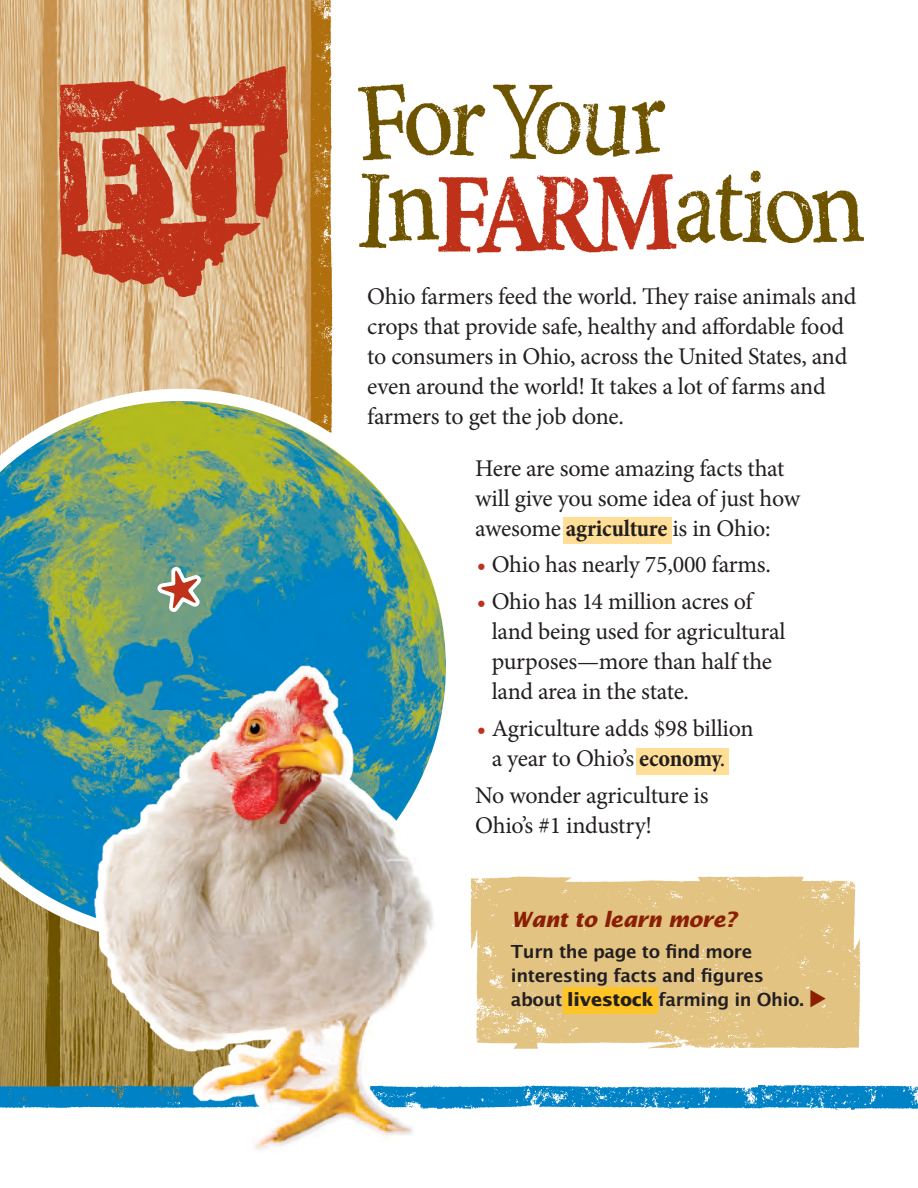
<style>
.page{position:relative;width:918px;height:1188px;background:#fff}
.page>*{position:absolute;margin:0;border:0;box-sizing:border-box;transform-origin:0 0}
.t1{font:24px/30px "Minion Pro";letter-spacing:-.015em;color:#231f20}
.t2{font:italic 700 21px "Lucida Sans";letter-spacing:-.02em;color:#8a1f03}
.t3{font:600 18px/24px "Lucida Sans";letter-spacing:-.02em;color:#231f20}
.s1{font-weight:700;font-stretch:condensed}
.s2{color:#c0311a}
.s3{font-weight:700}
.s4{color:#8a1f03}
</style>
<div class="page">
<img style="left:0;top:0;width:307px;height:1084px">
<img style="left:307px;top:0;width:26px;height:389px">
<svg style="left:0;top:389px;width:446px;height:555px;background:#71a894"></svg>
<img style="left:0;top:1084px;width:758px;height:26px">
<img style="left:758px;top:1084px;width:160px;height:27px">
<div style="left:563px;top:517px;width:108px;height:27px;background:#ffdf98"></div>
<div style="left:637px;top:748px;width:92px;height:27px;background:#ffdf98"></div>
<img style="left:358px;top:83px;width:308px;height:78px">
<img style="left:678px;top:170px;width:186px;height:74px">
<img style="left:359px;top:173px;width:77px;height:76px">
<img style="left:436px;top:173px;width:242px;height:79px">
<img style="left:59px;top:66px;width:228px;height:230px">
<svg style="left:155px;top:555px;width:49px;height:60px"></svg>
<img style="left:470px;top:876px;width:391px;height:173px">
<div style="left:563px;top:987px;width:95px;height:27px;background:#ffc426"></div>
<img style="left:70px;top:654px;width:384px;height:496px">
<p class="t1" style="left:367px;top:282px;width:491px">Ohio farmers feed the world. They raise animals and crops that provide safe, healthy and affordable food to consumers in Ohio, across the United States, and even around the world! It takes a lot of farms and farmers to get the job done.</p>
<p class="t1" style="left:475px;top:453px;width:326px">Here are some amazing facts that will give you some idea of just how awesome <span class="s1">agriculture</span> is in Ohio:</p>
<p class="t1" style="left:477px;top:550px;width:296px"><span class="s2">•</span> Ohio has nearly 75,000 farms.</p>
<p class="t1" style="left:492px;top:587px;width:295px;text-indent:-15px"><span class="s2">•</span> Ohio has 14 million acres of land being used for agricultural purposes—more than half the land area in the state.</p>
<p class="t1" style="left:477px;top:713px;width:278px;text-align:center"><span class="s2">•</span> Agriculture adds $98 billion a year to Ohio’s <span class="s1">economy</span>.</p>
<p class="t1" style="left:475px;top:780px;width:235px">No wonder agriculture is<br>Ohio’s #1 industry!</p>
<p class="t2" style="left:511px;top:907px;width:227px">Want to learn more?</p>
<p class="t3" style="left:511px;top:939px;width:318px">Turn the page to find more interesting facts and figures<br>about <span class="s3">livestock</span> farming in Ohio. <span class="s4">◆</span></p>
</div>
